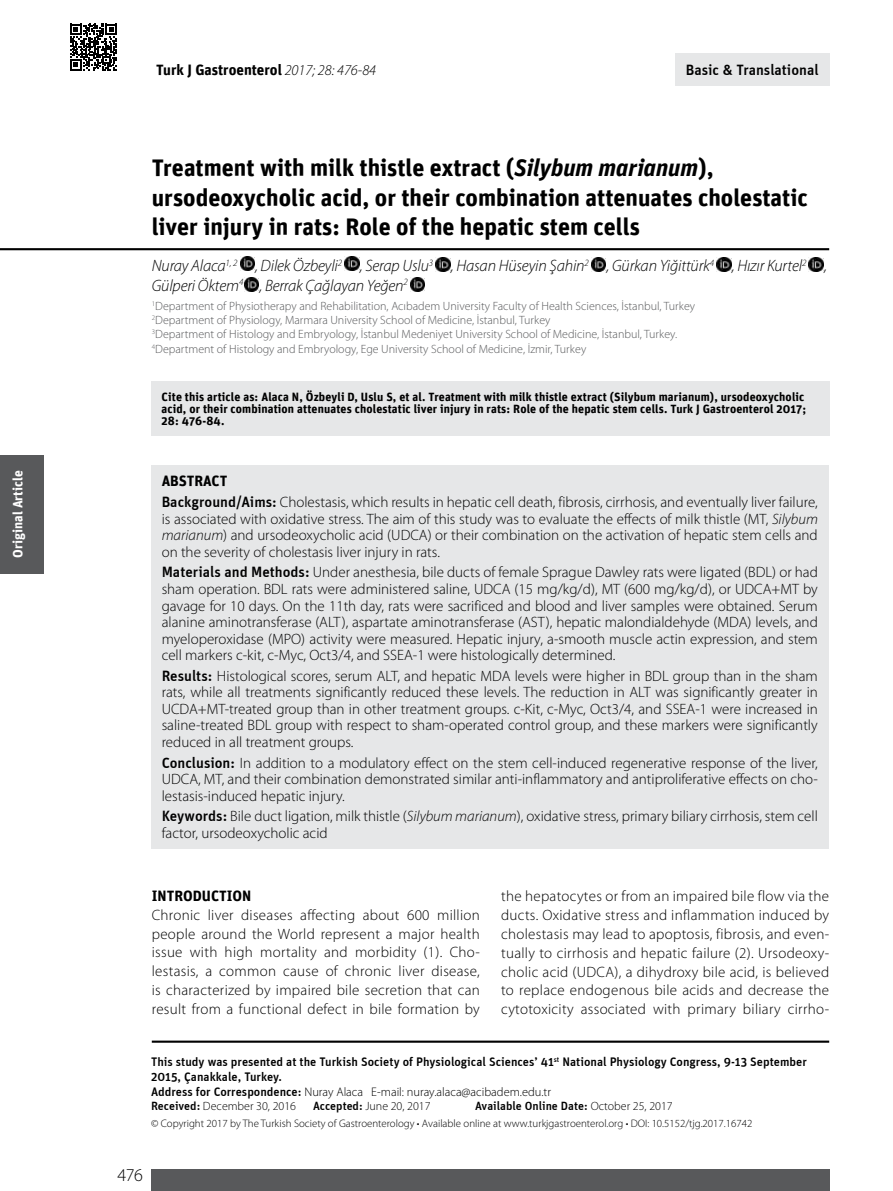
<style>
.page{position:relative;width:893px;height:1191px;background:#fff}
.page>*{position:absolute;margin:0;border:0;box-sizing:border-box;transform-origin:0 0}
.t1{font:700 24px/29.5px "Unit";color:#000}
.t2{font:300 18px "Myriad Pro";color:#000}
.t3{font:italic 300 16.5px/19.8px "Myriad Pro";letter-spacing:-.01em;color:#000}
.t4{font:300 15px/16.5px "Myriad Pro";color:#000;text-align:justify}
.t5{font:700 15px "Unit";color:#000}
.t6{font:500 15px "Unit";color:#000}
.t7{font:700 13.5px "Unit";color:#fff}
.t8{font:500 12.45px/14.7px "Unit";color:#000}
.t9{font:300 12.45px "Myriad Pro";color:#000}
.t10{font:300 12px/14.4px "Myriad Pro";color:#58595b}
.t11{font:700 12px/12px "Unit";letter-spacing:.01em;color:#000}
.t12{font:300 12px "Myriad Pro";color:#000}
.t13{font:500 12px "Unit";color:#000}
.t14{font:300 10.95px "Myriad Pro";color:#000}
.s1{font-family:"Myriad Pro";font-weight:300;font-style:italic}
.s2{font-style:italic}
.s3{font-family:"Unit";font-weight:500}
.s4{font-family:"Myriad Pro";font-weight:300}
</style>
<div class="page">
<img style="left:240px;top:256px;width:14px;height:15px">
<img style="left:345px;top:256px;width:14px;height:15px">
<img style="left:436px;top:257px;width:14px;height:15px">
<img style="left:591px;top:257px;width:15px;height:15px">
<img style="left:717px;top:257px;width:14px;height:15px">
<img style="left:809px;top:257px;width:14px;height:15px">
<img style="left:244px;top:277px;width:15px;height:15px">
<img style="left:410px;top:277px;width:15px;height:15px">
<hr style="left:0;top:248px;width:829px;height:2px;background:#000">
<svg style="left:70px;top:24px;width:47px;height:46px"></svg>
<hr style="left:152px;top:1040px;width:677px;height:2px;background:#000">
<div style="left:151px;top:1169px;width:678px;height:22px;background:#58595b"></div>
<div style="left:151px;top:465px;width:677px;height:383px;background:#e6e7e8"></div>
<div style="left:151px;top:382px;width:678px;height:54px;background:#e6e7e8"></div>
<div style="left:675px;top:54px;width:154px;height:32px;background:#e6e7e8"></div>
<div style="left:0;top:454px;width:44px;height:119px;background:#58595b"></div>
<p class="t7" style="left:10px;top:557px;width:88px;rotate:-90deg">Original Article</p>
<p class="t5" style="left:156px;top:61px;width:222px">Turk J Gastroenterol <span class="s1">2017; 28: 476-84</span></p>
<p class="t6" style="left:686px;top:61px;width:134px">Basic &amp; Translational</p>
<h1 class="t1" style="left:152px;top:153px;width:657px">Treatment with milk thistle extract (<span class="s2">Silybum marianum</span>), ursodeoxycholic acid, or their combination attenuates cholestatic liver injury in rats: Role of the hepatic stem cells</h1>
<p class="t3" style="left:152px;top:255px;width:677px">Nuray Alaca<sup>1,</sup> <sup>2</sup> , Dilek Özbeyli<sup>2</sup> , Serap Uslu<sup>3</sup> , Hasan Hüseyin Şahin<sup>2</sup> , Gürkan Yiğittürk<sup>4</sup> , Hızır Kurtel<sup>2</sup> ,<br>Gülperi Öktem<sup>4</sup> , Berrak Çağlayan Yeğen<sup>2</sup></p>
<p class="t10" style="left:152px;top:298px;width:545px"><sup>1</sup>Department of Physiotherapy and Rehabilitation, Acıbadem University Faculty of Health Sciences, İstanbul, Turkey <sup>2</sup>Department of Physiology, Marmara University School of Medicine, İstanbul, Turkey<br><sup>3</sup>Department of Histology and Embryology, İstanbul Medeniyet University School of Medicine, İstanbul, Turkey.<br><sup>4</sup>Department of Histology and Embryology, Ege University School of Medicine, İzmir, Turkey</p>
<p class="t11" style="left:162px;top:391px;width:646px">Cite this article as: Alaca N, Özbeyli D, Uslu S, et al. Treatment with milk thistle extract (Silybum marianum), ursodeoxycholic acid, or their combination attenuates cholestatic liver injury in rats: Role of the hepatic stem cells. Turk J Gastroenterol 2017;<br>28: 476-84.</p>
<p class="t5" style="left:162px;top:472px;width:67px">ABSTRACT</p>
<p class="t4" style="left:162px;top:494px;width:658px"><span class="s3">Background/Aims:</span> Cholestasis, which results in hepatic cell death, fibrosis, cirrhosis, and eventually liver failure, is associated with oxidative stress. The aim of this study was to evaluate the effects of milk thistle (MT, <span class="s2">Silybum marianum</span>) and ursodeoxycholic acid (UDCA) or their combination on the activation of hepatic stem cells and on the severity of cholestasis liver injury in rats.</p>
<p class="t4" style="left:162px;top:564px;width:658px"><span class="s3">Materials and Methods:</span> Under anesthesia, bile ducts of female Sprague Dawley rats were ligated (BDL) or had sham operation. BDL rats were administered saline, UDCA (15 mg/kg/d), MT (600 mg/kg/d), or UDCA+MT by gavage for 10 days. On the 11th day, rats were sacrificed and blood and liver samples were obtained. Serum alanine aminotransferase (ALT), aspartate aminotransferase (AST), hepatic malondialdehyde (MDA) levels, and myeloperoxidase (MPO) activity were measured. Hepatic injury, a-smooth muscle actin expression, and stem cell markers c-kit, c-Myc, Oct3/4, and SSEA-1 were histologically determined.</p>
<p class="t4" style="left:162px;top:667px;width:658px"><span class="s3">Results:</span> Histological scores, serum ALT, and hepatic MDA levels were higher in BDL group than in the sham rats, while all treatments significantly reduced these levels. The reduction in ALT was significantly greater in UCDA+MT-treated group than in other treatment groups. c-Kit, c-Myc, Oct3/4, and SSEA-1 were increased in saline-treated BDL group with respect to sham-operated control group, and these markers were significantly reduced in all treatment groups.</p>
<p class="t4" style="left:162px;top:754px;width:658px"><span class="s3">Conclusion:</span> In addition to a modulatory effect on the stem cell-induced regenerative response of the liver, UDCA, MT, and their combination demonstrated similar anti-inflammatory and antiproliferative effects on cho&shy;lestasis-induced hepatic injury.</p>
<p class="t4" style="left:162px;top:808px;width:658px"><span class="s3">Keywords:</span> Bile duct ligation, milk thistle (<span class="s2">Silybum marianum</span>), oxidative stress, primary biliary cirrhosis, stem cell factor, ursodeoxycholic acid</p>
<p class="t5" style="left:152px;top:886px;width:101px">INTRODUCTION</p>
<p class="t4" style="left:152px;top:905px;width:330px;line-height:18.9px">Chronic liver diseases affecting about 600 million people around the World represent a major health issue with high mortality and morbidity (1). Cho&shy;lestasis, a common cause of chronic liver disease, is characterized by impaired bile secretion that can result from a functional defect in bile formation by</p>
<p class="t4" style="left:501px;top:886px;width:330px;line-height:18.9px">the hepatocytes or from an impaired bile flow via the ducts. Oxidative stress and inflammation induced by cholestasis may lead to apoptosis, fibrosis, and even&shy;tually to cirrhosis and hepatic failure (2). Ursodeoxy&shy;cholic acid (UDCA), a dihydroxy bile acid, is believed to replace endogenous bile acids and decrease the cytotoxicity associated with primary biliary cirrho-</p>
<p class="t8" style="left:151px;top:1054px;width:657px">This study was presented at the Turkish Society of Physiological Sciences’ 41<sup>st</sup> National Physiology Congress, 9-13 September<br>2015, Çanakkale, Turkey.</p>
<p class="t9" style="left:151px;top:1083px;width:401px"><span class="s3">Address for Correspondence:</span> Nuray Alaca E-mail: nuray.alaca@acibadem.edu.tr</p>
<p class="t12" style="left:151px;top:1099px;width:147px"><span class="s3">Received:</span> December 30, 2016</p>
<p class="t12" style="left:313px;top:1099px;width:119px"><span class="s3">Accepted:</span> June 20, 2017</p>
<p class="t13" style="left:475px;top:1098px;width:199px">Available Online Date: <span class="s4">October 25, 2017</span></p>
<p class="t14" style="left:151px;top:1117px;width:603px">© Copyright 2017 by The Turkish Society of Gastroenterology • Available online at www.turkjgastroenterol.org • DOI: 10.5152/tjg.2017.16742</p>
<p class="t2" style="left:117px;top:1164px;width:27px">476</p>
</div>
